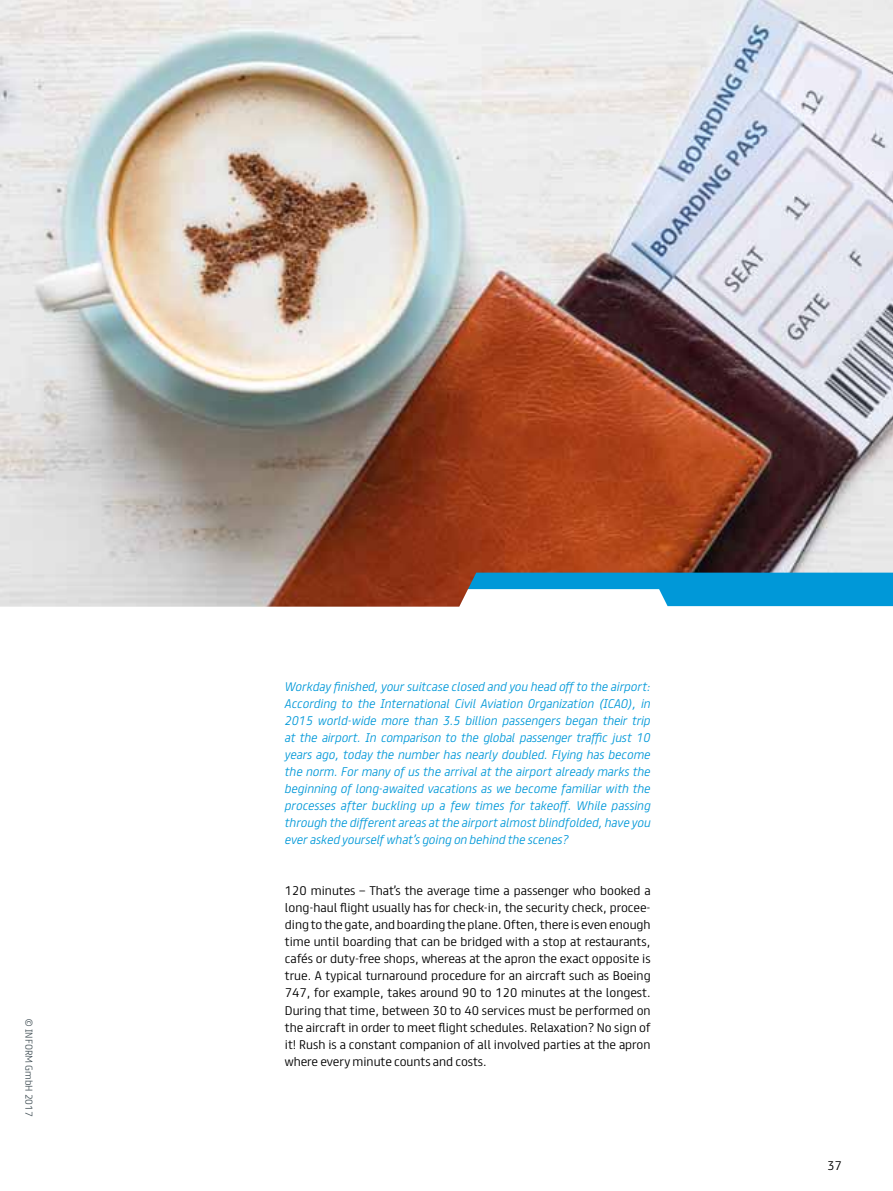
<style>
.page{position:relative;width:893px;height:1191px;background:#fff}
.page>*{position:absolute;margin:0;border:0;box-sizing:border-box;transform-origin:0 0}
.t1{font:300 11.25px/17px "FS Truman";color:#000;text-align:justify}
.t2{font:italic 300 11.25px/17px "FS Truman";color:#0098d8;text-align:justify}
.t3{font:300 9px "FS Truman";color:#4a575d}
</style>
<div class="page">
<img style="left:0;top:0;width:893px;height:606px">
<p class="t3" style="left:37px;top:1017px;width:100px;rotate:90deg">© Inform GmbH 2017</p>
<p class="t2" style="left:285px;top:677px;width:367px">Workday finished, your suitcase closed and you head off to the airport:<br>According to the International Civil Aviation Organization (ICAO), in 2015 world-wide more than 3.5 billion passengers began their trip at the airport. In comparison to the global passenger traffic just 10 years ago, today the number has nearly doubled. Flying has become the norm. For many of us the arrival at the airport already marks the beginning of long-awaited vacations as we become familiar with the processes after buckling up a few times for takeoff. While passing through the different areas at the airport almost blindfolded, have you ever asked yourself what’s going on behind the scenes?</p>
<p class="t1" style="left:285px;top:881px;width:367px">120 minutes – That’s the average time a passenger who booked a long-haul flight usually has for check-in, the security check, procee&shy;ding to the gate, and boarding the plane. Often, there is even enough time until boarding that can be bridged with a stop at restaurants, cafés or duty-free shops, whereas at the apron the exact opposite is true. A typical turnaround procedure for an aircraft such as Boeing 747, for example, takes around 90 to 120 minutes at the longest.<br>D uring that time, between 30 to 40 services must be performed on the aircraft in order to meet flight schedules. Relaxation? N o sign of it! Rush is a constant companion of all involved parties at the apron where every minute counts and costs.</p>
<p class="t1" style="left:827px;top:1155px;width:16px">37</p>
</div>
